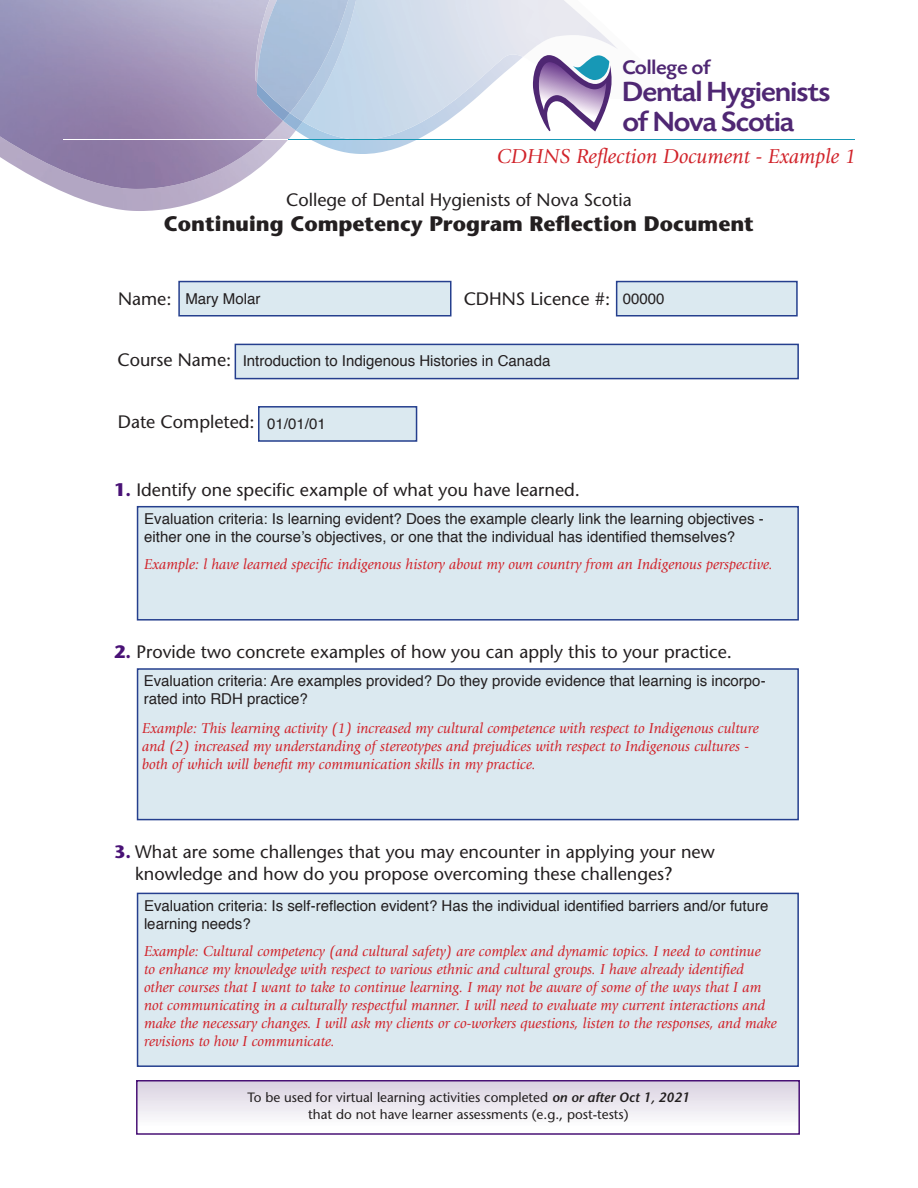
<style>
.page{position:relative;width:918px;height:1188px;background:#fff}
.page>*{position:absolute;margin:0;border:0;box-sizing:border-box;transform-origin:0 0}
.t1{font:500 28.65px/29.4px "Today SH";color:#4f2773;scale:1.07 1}
.t2{font:700 21px "Stone Sans";color:#231f20}
.t3{font:italic 21px "Giovanni";color:#d1232a}
.t4{font:500 20.4px "Today SH";letter-spacing:.02em;color:#4f2773;scale:1.07 1}
.t5{font:18px/21.6px "Stone Sans";color:#231f20}
.t6{font:italic 15px/18px "Giovanni";color:#d1232a}
.t7{font:15px/18px "Helvetica";color:#231f20}
.t8{font:13.5px "Stone Sans";color:#231f20}
.s1{font-weight:700;color:#491276}
.s2{font-weight:600;font-style:italic}
</style>
<div class="page">
<div style="left:178px;top:281px;width:274px;height:35px;background:#dbe9f0;border:2px solid #253f8e"></div>
<div style="left:235px;top:344px;width:564px;height:35px;background:#dbe9f0;border:2px solid #253f8e"></div>
<div style="left:258px;top:406px;width:159px;height:36px;background:#dbe9f0;border:2px solid #253f8e"></div>
<div style="left:137px;top:506px;width:662px;height:115px;background:#dbe9f0;border:2px solid #253f8e"></div>
<div style="left:137px;top:668px;width:662px;height:152px;background:#dbe9f0;border:2px solid #253f8e"></div>
<div style="left:137px;top:893px;width:662px;height:174px;background:#dbe9f0;border:2px solid #253f8e"></div>
<div style="left:616px;top:281px;width:182px;height:35px;background:#dbe9f0;border:2px solid #253f8e"></div>
<img style="left:57px;top:131px;width:238px;height:80px">
<img style="left:0;top:0;width:283px;height:189px">
<img style="left:297px;top:58px;width:206px;height:93px">
<img style="left:283px;top:121px;width:20px;height:10px">
<img style="left:257px;top:113px;width:33px;height:8px">
<img style="left:523px;top:0;width:93px;height:85px">
<img style="left:254px;top:0;width:3px;height:82px">
<img style="left:303px;top:122px;width:53px;height:17px">
<img style="left:290px;top:0;width:66px;height:122px">
<img style="left:257px;top:0;width:91px;height:113px">
<svg style="left:533px;top:55px;width:79px;height:77px"></svg>
<hr style="left:287px;top:139px;width:568px;height:1px;background:#1798b6">
<hr style="left:63px;top:139px;width:224px;height:1px;background:#fff">
<div style="left:137px;top:1081px;width:662px;height:53px;background:linear-gradient(to bottom,#d9d1e1,#fff)"></div>
<div style="left:136px;top:1080px;width:664px;height:55px;border:2px solid #491276"></div>
<p class="t4" style="left:623px;top:56px;width:84px">College of</p>
<p class="t1" style="left:623px;top:78px;width:195px">Dental Hygienists of Nova Scotia</p>
<p class="t3" style="left:497px;top:145px;width:361px">CDHNS Reflection Document - Example 1</p>
<p class="t5" style="left:286px;top:188px;width:347px">College of Dental Hygienists of Nova Scotia</p>
<p class="t2" style="left:164px;top:211px;width:592px">Continuing Competency Program Reflection Document</p>
<p class="t5" style="left:118px;top:287px;width:55px">Name:</p>
<p class="t5" style="left:464px;top:287px;width:148px">CDHNS Licence #:</p>
<p class="t7" style="left:185px;top:290px;width:76px">Mary Molar</p>
<p class="t7" style="left:623px;top:290px;width:43px">00000</p>
<p class="t5" style="left:117px;top:349px;width:115px">Course Name:</p>
<p class="t7" style="left:243px;top:352px;width:309px">Introduction to Indigenous Histories in Canada</p>
<p class="t5" style="left:118px;top:411px;width:138px">Date Completed:</p>
<p class="t7" style="left:267px;top:415px;width:60px">01/01/01</p>
<p class="t5" style="left:114px;top:479px;width:467px"><span class="s1">1.</span> Identify one specific example of what you have learned.</p>
<p class="t7" style="left:144px;top:510px;width:621px">Evaluation criteria: Is learning evident? Does the example clearly link the learning objectives - either one in the course’s objectives, or one that the individual has identified themselves?</p>
<p class="t6" style="left:144px;top:555px;width:630px">Example: l have learned specific indigenous history about my own country from an Indigenous perspective.</p>
<p class="t5" style="left:114px;top:641px;width:619px"><span class="s1">2.</span> Provide two concrete examples of how you can apply this to your practice.</p>
<p class="t7" style="left:144px;top:672px;width:624px">Evaluation criteria: Are examples provided? Do they provide evidence that learning is incorpo&shy;rated into RDH practice?</p>
<p class="t6" style="left:142px;top:719px;width:618px">Example: This learning activity (1) increased my cultural competence with respect to Indigenous culture and (2) increased my understanding of stereotypes and prejudices with respect to Indigenous cultures - both of which will benefit my communication skills in my practice.</p>
<p class="t5" style="left:135px;top:841px;width:581px;text-indent:-21px"><span class="s1">3.</span> What are some challenges that you may encounter in applying your new knowledge and how do you propose overcoming these challenges?</p>
<p class="t7" style="left:144px;top:897px;width:626px">Evaluation criteria: Is self-reflection evident? Has the individual identified barriers and/or future learning needs?</p>
<p class="t6" style="left:144px;top:943px;width:634px">Example: Cultural competency (and cultural safety) are complex and dynamic topics. I need to continue<br>to enhance my knowledge with respect to various ethnic and cultural groups. I have already identified other courses that I want to take to continue learning. I may not be aware of some of the ways that I am not communicating in a culturally respectful manner. I will need to evaluate my current interactions and make the necessary changes. I will ask my clients or co-workers questions, listen to the responses, and make revisions to how I communicate.</p>
<p class="t8" style="left:247px;top:1090px;width:444px">To be used for virtual learning activities completed <span class="s2">on or after Oct 1, 2021</span></p>
<p class="t8" style="left:308px;top:1106px;width:322px">that do not have learner assessments (e.g., post-tests)</p>
</div>
